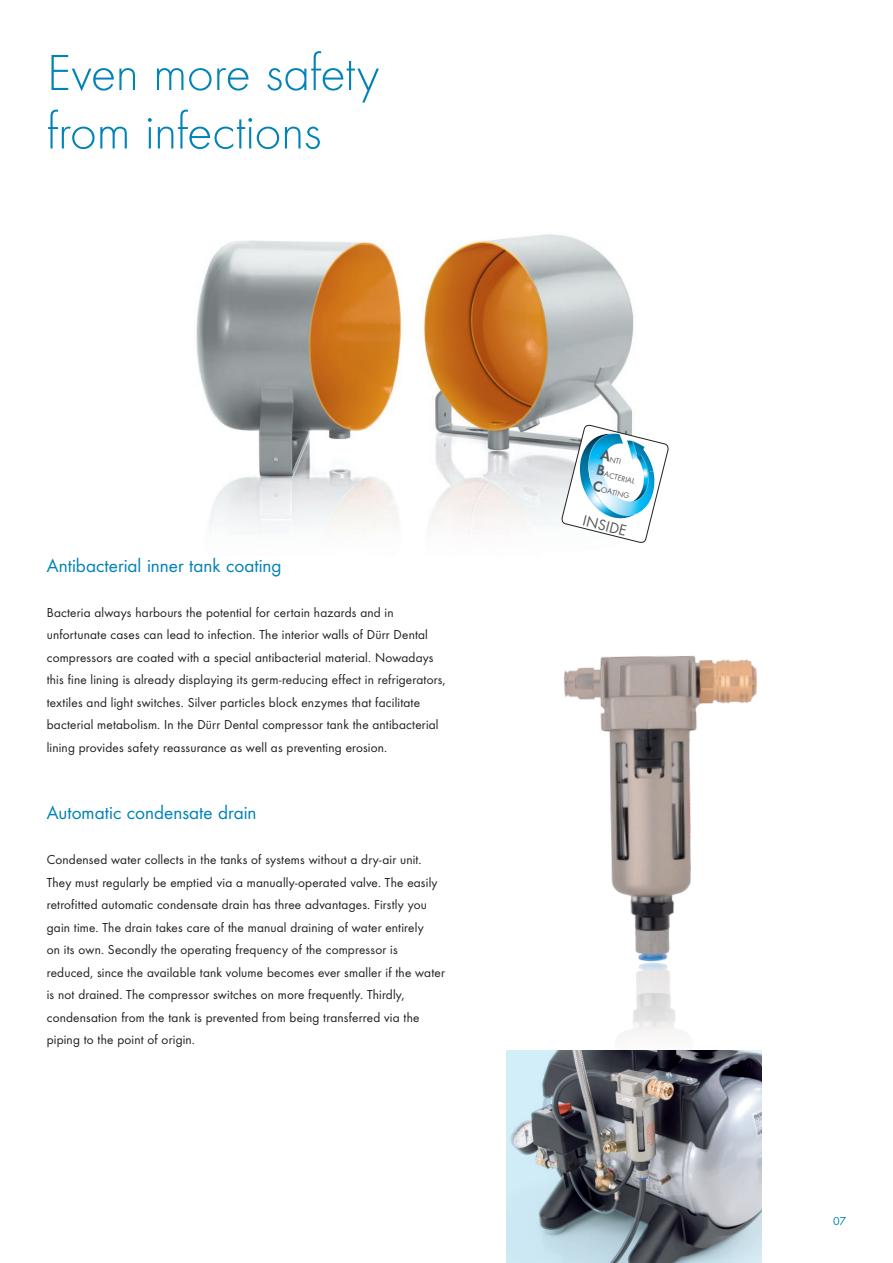
<style>
.page{position:relative;width:893px;height:1263px;background:#fff}
.page>*{position:absolute;margin:0;border:0;box-sizing:border-box;transform-origin:0 0}
.t1{font:300 52.5px/58.5px "Futura TOT";letter-spacing:-.01em;color:#0083b6}
.t2{font:19.5px "Futura TOT Boo";color:#0083b6}
.t3{font:15.75px "Futura TOT Boo";color:#57585a}
.t4{font:13.5px/22.5px "Futura TOT Boo";letter-spacing:.015em;color:#231f20}
.t5{font:12px "Futura TOT Boo";color:#0083b6}
.t6{font:8.25px/15.8px "Futura TOT Boo";color:#57585a}
.s1{font-family:"Futura TOT Dem";font-size:15.15px}
</style>
<div class="page">
<img style="left:196px;top:234px;width:438px;height:297px">
<svg style="left:561px;top:424px;width:108px;height:119px"></svg>
<img style="left:564px;top:655px;width:193px;height:282px">
<img style="left:625px;top:937px;width:137px;height:326px">
<img style="left:506px;top:1050px;width:255px;height:213px">
<h1 class="t1" style="left:47px;top:44px;width:334px">Even more safety from infections</h1>
<h2 class="t2" style="left:47px;top:553px;width:236px">Antibacterial inner tank coating</h2>
<p class="t4" style="left:47px;top:601px;width:400px">Bacteria always harbours the potential for certain hazards and in unfortunate cases can lead to infection. The interior walls of Dürr Dental compressors are coated with a special antibacterial material. Nowadays this fine lining is already displaying its germ-reducing effect in refrigerators, textiles and light switches. Silver particles block enzymes that facilitate bacterial metabolism. In the Dürr Dental compressor tank the antibacterial lining provides safety reassurance as well as preventing erosion.</p>
<h2 class="t2" style="left:47px;top:801px;width:211px">Automatic condensate drain</h2>
<p class="t4" style="left:47px;top:848px;width:400px">Condensed water collects in the tanks of systems without a dry-air unit.<br>They must regularly be emptied via a manually-operated valve. The easily retrofitted automatic condensate drain has three advantages. Firstly you gain time. The drain takes care of the manual draining of water entirely<br>on its own. Secondly the operating frequency of the compressor is reduced, since the available tank volume becomes ever smaller if the water is not drained. The compressor switches on more frequently. Thirdly, condensation from the tank is prevented from being transferred via the piping to the point of origin.</p>
<p class="t6" style="left:602px;top:449px;width:41px;rotate:14deg"><span class="s1">A</span>nti<br><span class="s1">B</span>acterial<br><span class="s1">C</span>oating</p>
<p class="t3" style="left:585px;top:511px;width:46px;rotate:14deg">INSIDE</p>
<p class="t5" style="left:833px;top:1214px;width:15px">07</p>
</div>
